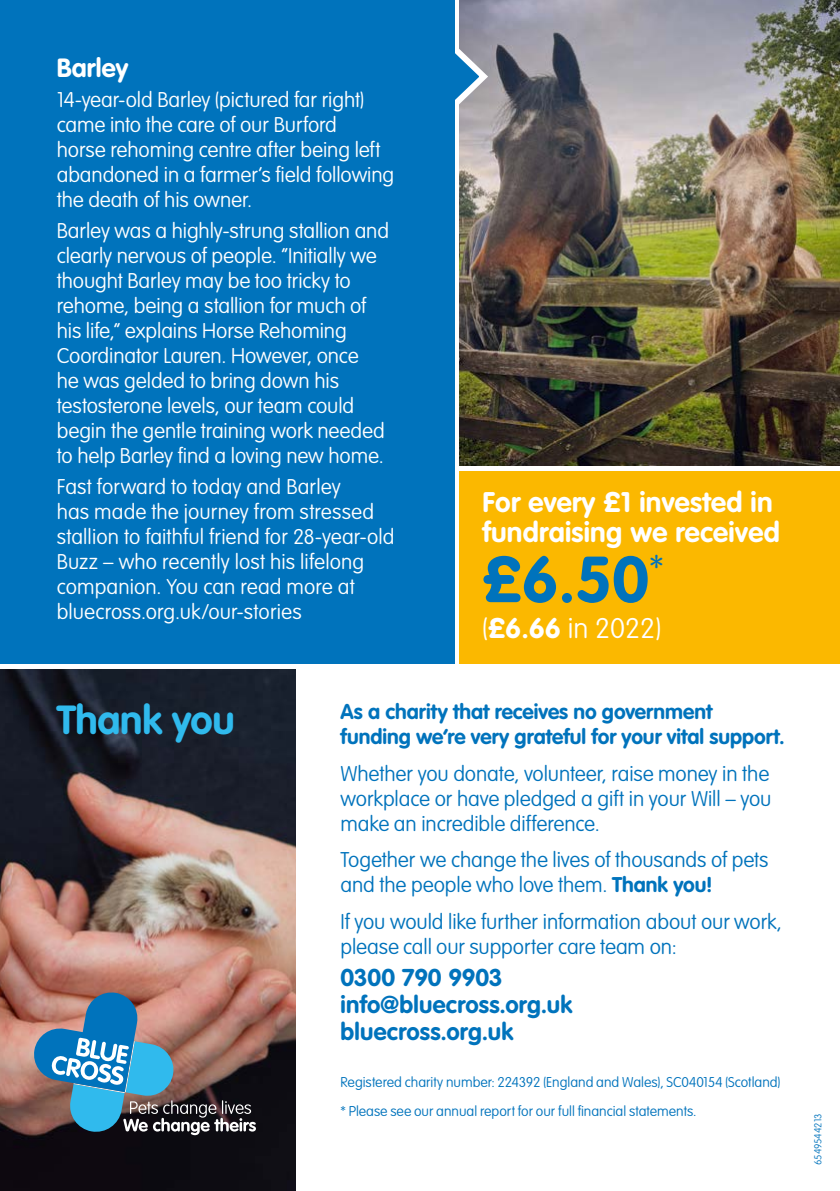
<style>
.page{position:relative;width:840px;height:1191px;background:#fff}
.page>*{position:absolute;margin:0;border:0;box-sizing:border-box;transform-origin:0 0}
.pull_out_stat{font:700 64px "VAG Rounded Std";color:#0073bc}
.t1{font:700 40px "VAG Rounded Std";letter-spacing:-.01em;color:#30baed}
.pull_out_stat-2{font:700 28px/30px "VAG Rounded Std";letter-spacing:.01em;color:#fff}
.pull_out_stat-3{font:100 28px "VAG Rounded Std";color:#fff}
.t2{font:700 26px "VAG Rounded Std";letter-spacing:.01em;color:#fff}
.pull_out_stat-4{font:700 24px/27px "VAG Rounded Std";letter-spacing:.01em;color:#0073bc}
.Body_text{font:100 21px/25px "VAG Rounded Std";letter-spacing:-.005em;color:#fff}
.Body_text-2{font:100 21px/25px "VAG Rounded Std";letter-spacing:-.005em;color:#0073bc}
.Body_text-3{font:700 21px/25px "VAG Rounded Std";color:#0073bc}
.pull_out_stat-5{font:100 14px "VAG Rounded Std";color:#0073bc}
.t3{font:100 10px "VAG Rounded Std";letter-spacing:-.005em;color:#0073bc}
.s1{font-weight:700}
</style>
<div class="page">
<img style="left:0;top:669px;width:295px;height:522px">
<img style="left:459px;top:0;width:380px;height:465px">
<img style="left:34px;top:992px;width:222px;height:143px">
<svg style="left:454px;top:4px;width:38px;height:145px;background:#99a5b5"></svg>
<div style="left:0;top:0;width:454px;height:663px;background:#0073bc"></div>
<div style="left:459px;top:471px;width:380px;height:192px;background:#fbb800"></div>
<h5 class="t2" style="left:57px;top:52px;width:73px">Barley</h5>
<p class="Body_text" style="left:57px;top:88px;width:339px">14-year-old Barley (pictured far right) came into the care of our Burford<br>horse rehoming centre after being left abandoned in a farmer’s field following the death of his owner.</p>
<p class="Body_text" style="left:57px;top:219px;width:333px">Barley was a highly-strung stallion and clearly nervous of people. “Initially we thought Barley may be too tricky to rehome, being a stallion for much of his life,” explains Horse Rehoming Coordinator Lauren. However, once<br>he was gelded to bring down his testosterone levels, our team could begin the gentle training work needed to help Barley find a loving new home.</p>
<p class="Body_text" style="left:57px;top:475px;width:339px">Fast forward to today and Barley<br>has made the journey from stressed stallion to faithful friend for 28-year-old Buzz – who recently lost his lifelong companion. You can read more at bluecross.org.uk/our-stories</p>
<p class="pull_out_stat-2" style="left:482px;top:488px;width:298px">For every £1 invested in fundraising we received</p>
<p class="pull_out_stat" style="left:482px;top:542px;width:183px">£6.50<sup>*</sup></p>
<p class="pull_out_stat-3" style="left:482px;top:612px;width:180px">(<span class="s1">£6.66</span> in 2022)</p>
<h2 class="t1" style="left:57px;top:696px;width:179px">Thank you</h2>
<p class="Body_text-3" style="left:340px;top:700px;width:445px">As a charity that receives no government funding we’re very grateful for your vital support.</p>
<p class="Body_text-2" style="left:340px;top:761px;width:432px;text-align:justify">Whether you donate, volunteer, raise money in the workplace or have pledged a gift in your Will – you make an incredible difference.</p>
<p class="Body_text-2" style="left:340px;top:848px;width:429px">Together we change the lives of thousands of pets and the people who love them. <span class="s1">Thank you!</span></p>
<p class="Body_text-2" style="left:340px;top:909px;width:442px">If you would like further information about our work, please call our supporter care team on:</p>
<p class="pull_out_stat-4" style="left:340px;top:965px;width:233px">0300 790 9903 info@bluecross.org.uk bluecross.org.uk</p>
<p class="pull_out_stat-5" style="left:340px;top:1073px;width:441px">Registered charity number: 224392 (England and Wales), SC040154 (Scotland)</p>
<p class="pull_out_stat-5" style="left:340px;top:1103px;width:357px">* Please see our annual report for our full financial statements.</p>
<p class="t3" style="left:811px;top:1165px;width:53px;rotate:-90deg">6549544213</p>
</div>
